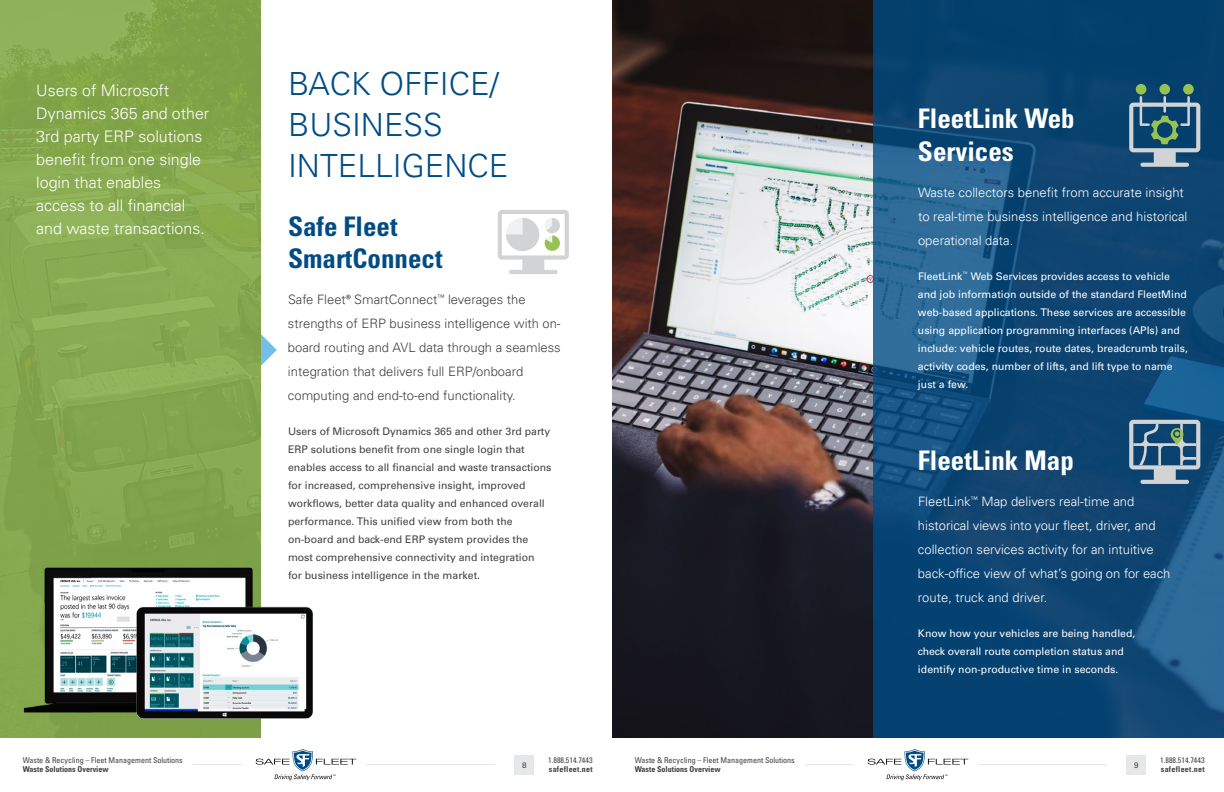
<style>
.page{position:relative;width:1224px;height:792px;background:#fff}
.page>*{position:absolute;margin:0;border:0;box-sizing:border-box;transform-origin:0 0}
.t1{font:300 32px/41px "Univers LT Pro 45";color:#004c85}
.t2{font:700 condensed 27px/32.4px "Univers LT Pro";color:#fff}
.t3{font:700 condensed 27px/32.4px "Univers LT Pro";color:#004c85}
.t4{font:300 16px/23px "Univers LT Pro 45";color:#fff}
.t5{font:300 13px/24px "Univers LT Pro 45";color:#fff}
.t6{font:300 13px/24px "Univers LT Pro 45";color:#414042}
.t7{font:10.5px/18px "Univers LT Pro 55 Roman";color:#fff}
.t8{font:10.5px/18px "Univers LT Pro 55 Roman";color:#414042}
.t9{font:condensed 8px "Univers LT Pro";color:#414042}
.t10{font:700 condensed 8px "Univers LT Pro";color:#414042}
.t11{font:700 condensed 8px "Univers LT Pro";letter-spacing:.035em;color:#414042}
.t12{font:8px "Univers LT Pro 55 Roman";color:#414042}
.s1{font-family:"Univers LT Pro";font-weight:700;font-stretch:condensed}
</style>
<div class="page">
<div style="left:514px;top:755px;width:20px;height:19px;background:#e6e7e8"></div>
<div style="left:1126px;top:755px;width:20px;height:19px;background:#e6e7e8"></div>
<hr style="left:193px;top:764px;width:49px;height:1px;background:#e6e7e8">
<hr style="left:805px;top:764px;width:49px;height:1px;background:#e6e7e8">
<hr style="left:366px;top:764px;width:129px;height:1px;background:#e6e7e8">
<hr style="left:978px;top:764px;width:129px;height:1px;background:#e6e7e8">
<svg style="left:256px;top:749px;width:100px;height:31px"></svg>
<svg style="left:868px;top:749px;width:100px;height:31px"></svg>
<div style="left:0;top:0;width:261px;height:738px;background:linear-gradient(to right,#87aa51,#83a64c)"></div>
<img style="left:612px;top:0;width:261px;height:738px">
<svg style="left:873px;top:0;width:351px;height:738px;background:#104a78"></svg>
<img style="left:23px;top:564px;width:290px;height:160px">
<svg style="left:261px;top:334px;width:16px;height:32px"></svg>
<svg style="left:498px;top:210px;width:71px;height:64px"></svg>
<svg style="left:1129px;top:420px;width:71px;height:64px;background:#5c7e96"></svg>
<div style="left:1136px;top:84px;width:10px;height:11px;background:#96c252;border-radius:50%"></div>
<div style="left:1159px;top:84px;width:11px;height:11px;background:#96c252;border-radius:50%"></div>
<div style="left:1183px;top:84px;width:11px;height:11px;background:#96c252;border-radius:50%"></div>
<svg style="left:1129px;top:96px;width:71px;height:71px;background:#4d768b"></svg>
<h3 class="t4" style="left:36px;top:79px;width:175px">Users of Microsoft<br>Dynamics 365 and other<br>3rd party ERP solutions benefit from one single login that enables access to all financial and waste transactions.</h3>
<p class="t9" style="left:23px;top:755px;width:162px">Waste &amp; Recycling – Fleet Management Solutions</p>
<p class="t10" style="left:23px;top:765px;width:88px">Waste Solutions Overview</p>
<h1 class="t1" style="left:288px;top:62px;width:222px">BACK OFFICE/<br>BUSINESS<br>INTELLIGENCE</h1>
<h2 class="t3" style="left:288px;top:209px;width:156px">Safe Fleet<br>SmartConnect</h2>
<p class="t6" style="left:288px;top:287px;width:274px">Safe Fleet<span class="s1">®</span> SmartConnect<sup>™</sup> leverages the strengths of ERP business intelligence with on&shy;board routing and AVL data through a seamless integration that delivers full ERP/onboard computing and end-to-end functionality.</p>
<p class="t8" style="left:288px;top:422px;width:265px">Users of Microsoft Dynamics 365 and other 3rd party ERP solutions benefit from one single login that enables access to all financial and waste transactions for increased, comprehensive insight, improved workflows, better data quality and enhanced overall performance. This unified view from both the on-board and back-end ERP system provides the most comprehensive connectivity and integration<br>for business intelligence in the market.</p>
<h2 class="t2" style="left:918px;top:102px;width:158px">FleetLink Web<br>Services</h2>
<p class="t5" style="left:918px;top:180px;width:271px">Waste collectors benefit from accurate insight to real-time business intelligence and historical operational data.</p>
<p class="t7" style="left:918px;top:267px;width:272px">FleetLink<sup>™</sup> Web Services provides access to vehicle and job information outside of the standard FleetMind web-based applications. These services are accessible using application programming interfaces (APIs) and include: vehicle routes, route dates, breadcrumb trails, activity codes, number of lifts, and lift type to name just a few.</p>
<h2 class="t2" style="left:918px;top:443px;width:157px">FleetLink Map</h2>
<p class="t5" style="left:918px;top:489px;width:254px">FleetLink<sup>™</sup> Map delivers real-time and historical views into your fleet, driver, and collection services activity for an intuitive back-office view of what’s going on for each route, truck and driver.</p>
<p class="t7" style="left:918px;top:623px;width:219px">Know how your vehicles are being handled, check overall route completion status and identify non-productive time in seconds.</p>
<p class="t9" style="left:635px;top:755px;width:162px">Waste &amp; Recycling – Fleet Management Solutions</p>
<p class="t10" style="left:635px;top:765px;width:88px">Waste Solutions Overview</p>
<p class="t9" style="left:548px;top:755px;width:46px">1.888.514.7443</p>
<p class="t11" style="left:549px;top:765px;width:45px">safefleet.net</p>
<p class="t12" style="left:522px;top:759px;width:6px">8</p>
<p class="t12" style="left:1134px;top:759px;width:6px">9</p>
<p class="t9" style="left:1160px;top:755px;width:46px">1.888.514.7443</p>
<p class="t11" style="left:1161px;top:765px;width:45px">safefleet.net</p>
</div>
